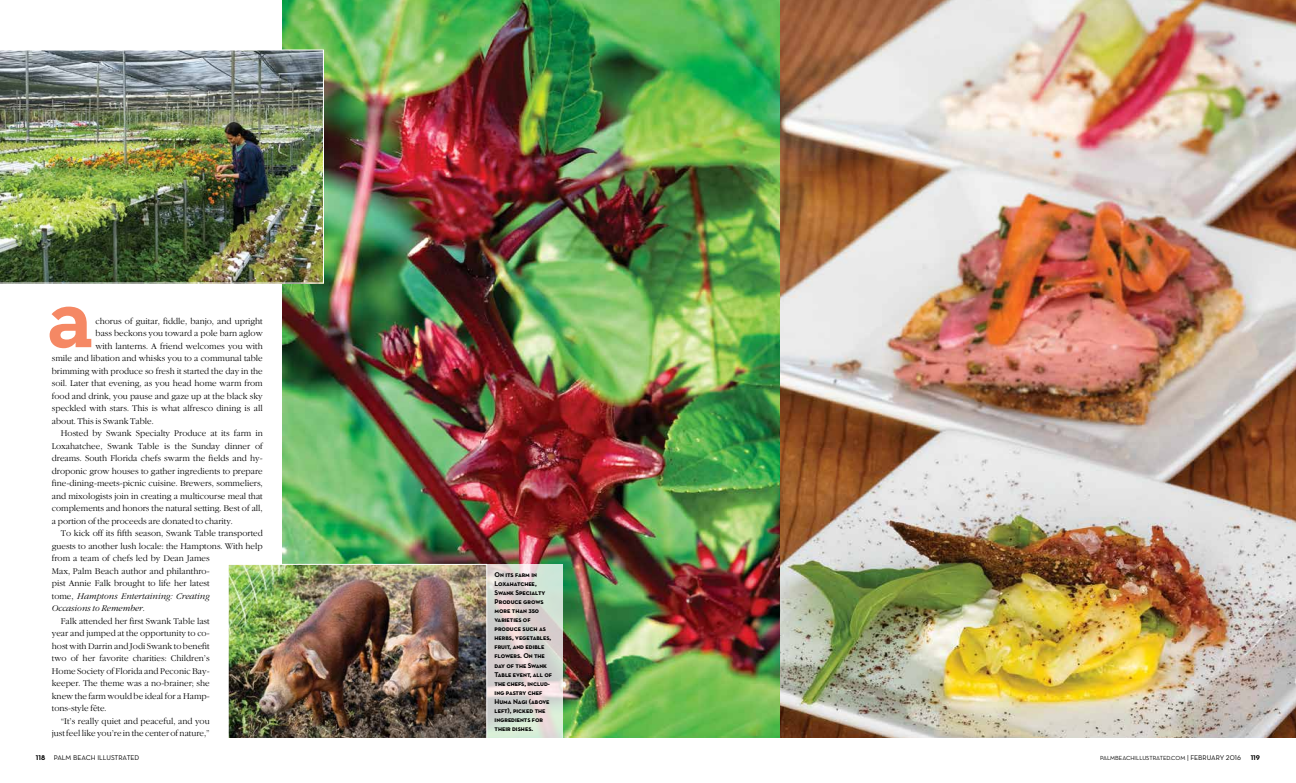
<style>
.page{position:relative;width:1296px;height:783px;background:#fff}
.page>*{position:absolute;margin:0;border:0;box-sizing:border-box;transform-origin:0 0}
.t1{font:700 115.6px "Neutraface Slab Display";color:#f58864}
.t2{font:8.5px/12.5px "Garamond Lgt";color:#000;text-align:justify}
.t3{font:8.5px/12.5px "Garamond Lgt Itl";color:#000}
.t4{font:7px/9px "Neutra Text Bold SC Alt";letter-spacing:-.01em;color:#000}
.t5{font:7px "Neutra Text Book Alt";color:#000}
.t6{font:7px "Neutra Text Bold Alt";color:#000}
.t7{font:6px "Neutra Text Book Alt";color:#000}
.s1{font-family:"Garamond Lgt"}
.s2{font-family:"Neutra Text Bold Alt"}
.s3{font-size:7px}
</style>
<div class="page">
<img style="left:283px;top:0;width:1013px;height:738px">
<svg style="left:487px;top:564px;width:75px;height:174px;background:#dad8d3"></svg>
<img style="left:0;top:49px;width:324px;height:235px">
<img style="left:230px;top:566px;width:255px;height:171px">
<div style="left:228px;top:564px;width:259px;height:175px;border:1px solid #fff"></div>
<h1 class="t1" style="left:48px;top:243px;width:47px">a</h1>
<p class="t2" style="left:96px;top:315px;width:169px">chorus of guitar, fiddle, banjo, and upright</p>
<p class="t2" style="left:96px;top:328px;width:169px">bass beckons you toward a pole barn aglow</p>
<p class="t2" style="left:96px;top:340px;width:169px">with lanterns. A friend welcomes you with</p>
<p class="t2" style="left:52px;top:353px;width:212px">smile and libation and whisks you to a communal table</p>
<p class="t2" style="left:52px;top:365px;width:212px">brimming with produce so fresh it started the day in the</p>
<p class="t2" style="left:52px;top:378px;width:212px">soil. Later that evening, as you head home warm from</p>
<p class="t2" style="left:52px;top:390px;width:212px">food and drink, you pause and gaze up at the black sky</p>
<p class="t2" style="left:52px;top:403px;width:212px">speckled with stars. This is what alfresco dining is all</p>
<p class="t2" style="left:52px;top:415px;width:103px">about. This is Swank Table.</p>
<p class="t2" style="left:61px;top:428px;width:203px">Hosted by Swank Specialty Produce at its farm in</p>
<p class="t2" style="left:52px;top:440px;width:212px">Loxahatchee, Swank Table is the Sunday dinner of</p>
<p class="t2" style="left:52px;top:453px;width:212px">dreams. South Florida chefs swarm the fields and hy-</p>
<p class="t2" style="left:52px;top:465px;width:212px">droponic grow houses to gather ingredients to prepare</p>
<p class="t2" style="left:52px;top:478px;width:212px">fine-dining-meets-picnic cuisine. Brewers, sommeliers,</p>
<p class="t2" style="left:52px;top:490px;width:212px">and mixologists join in creating a multicourse meal that</p>
<p class="t2" style="left:52px;top:503px;width:212px">complements and honors the natural setting. Best of all,</p>
<p class="t2" style="left:52px;top:515px;width:183px">a portion of the proceeds are donated to charity.</p>
<p class="t2" style="left:61px;top:528px;width:203px">To kick off its fifth season, Swank Table transported</p>
<p class="t2" style="left:52px;top:540px;width:212px">guests to another lush locale: the Hamptons. With help</p>
<p class="t2" style="left:52px;top:553px;width:159px">from a team of chefs led by Dean James</p>
<p class="t2" style="left:52px;top:565px;width:159px">Max, Palm Beach author and philanthro-</p>
<p class="t2" style="left:52px;top:578px;width:159px">pist Annie Falk brought to life her latest</p>
<p class="t3" style="left:52px;top:590px;width:159px"><span class="s1">tome,</span> Hamptons Entertaining: Creating<br>Occasions to Remember<span class="s1">.</span></p>
<p class="t2" style="left:52px;top:615px;width:159px;text-indent:9px">Falk attended her first Swank Table last year and jumped at the opportunity to co&shy;host with Darrin and Jodi Swank to benefit two of her favorite charities: Children’s Home Society of Florida and Peconic Bay&shy;keeper. The theme was a no-brainer; she knew the farm would be ideal for a Hamp&shy;tons-style fête.</p>
<p class="t2" style="left:52px;top:715px;width:159px;text-align:right">“It’s really quiet and peaceful, and you just feel like you’re in the center of nature,”</p>
<p class="t4" style="left:495px;top:570px;width:59px">On its farm in<br>Loxahatchee,<br>Swank Specialty<br>Produce grows more than 350 varieties of produce such as herbs, vegetables, fruit, and edible flowers. On the day of the Swank<br>Table event, all of the chefs, includ&shy;ing pastry chef<br>Huma Nagi (above left), picked the ingredients for their dishes.</p>
<p class="t5" style="left:36px;top:754px;width:105px"><span class="s2">118</span> PALM BEACH ILLUSTRATED</p>
<p class="t7" style="left:1100px;top:755px;width:142px">PALMBEACHILLUSTRATED.COM <span class="s3">| FEBRUARY 2016</span></p>
<p class="t6" style="left:1251px;top:753px;width:11px">119</p>
</div>
